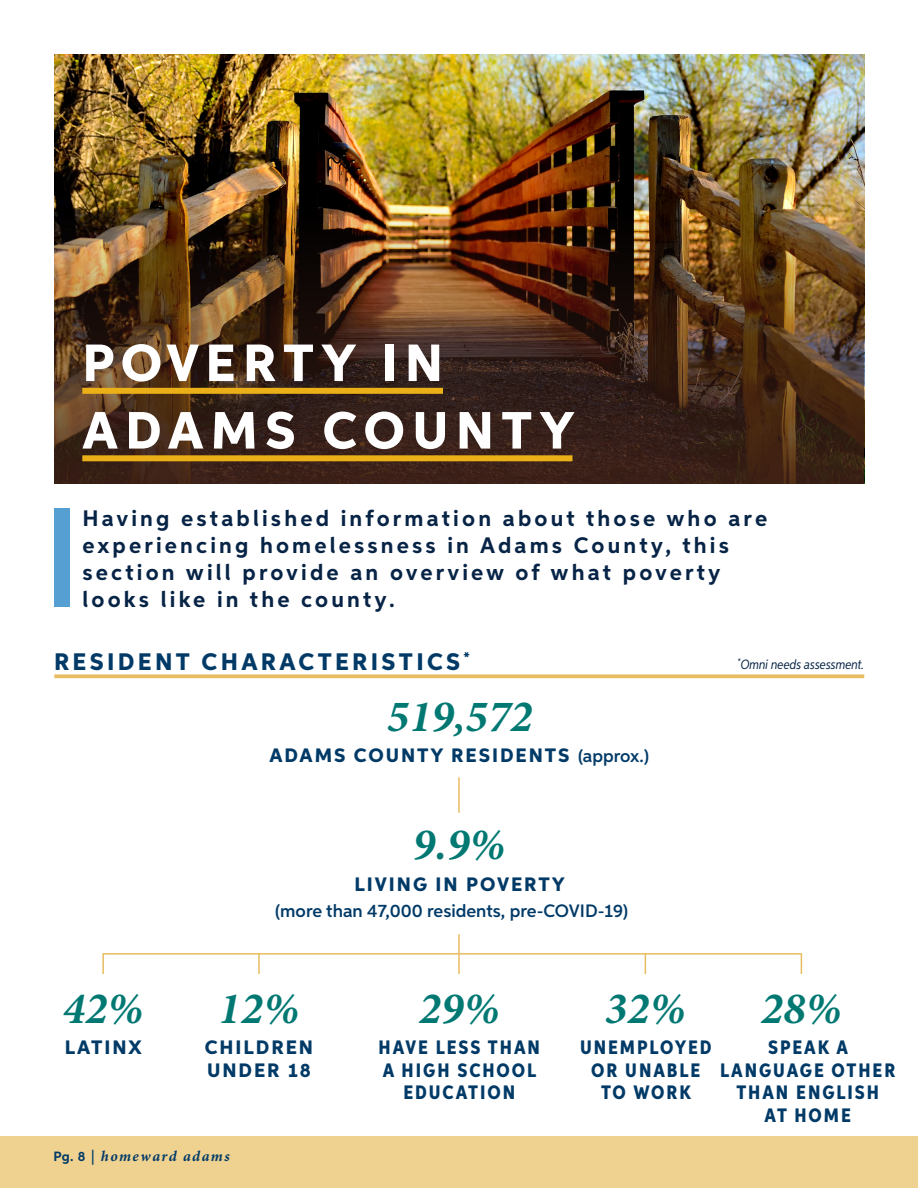
<style>
.page{position:relative;width:918px;height:1188px;background:#fff}
.page>*{position:absolute;margin:0;border:0;box-sizing:border-box;transform-origin:0 0}
.Lage_Headers{font:800 52.5px/67.5px "Aspira";letter-spacing:.14em;color:#fff}
.t1{font:italic 700 45px "Minion Pro";color:#027873}
.Tiny_Headers{font:800 24px "Aspira";letter-spacing:.14em;color:#013a67}
.t2{font:700 22.5px/27px "Aspira";letter-spacing:.14em;color:#072446}
.t3{font:800 19.5px/22.5px "Aspira X Nar";letter-spacing:.1em;color:#013a67;text-align:center}
.t4{font:800 19.5px/22.5px "Aspira";letter-spacing:.1em;color:#013a67}
.t5{font:600 18px "Aspira";color:#013a67}
.Footer_copy_-_name{font:italic 700 15px "Minion Pro";letter-spacing:.095em;color:#013a67}
.Tiny_Headers-2{font:800 13.95px "Aspira";color:#013a67}
.t6{font:italic 13.5px "Aspira X Nar";color:#072446}
.t7{font:italic 7.8px "Aspira X Nar";color:#072446}
.s1{font-weight:600;font-size:18px}
.s2{font-family:"Aspira";font-style:normal;font-size:13.5px}
</style>
<div class="page">
<img style="left:54px;top:54px;width:810px;height:149px">
<div style="left:54px;top:509px;width:15px;height:98px;background:#559fd3"></div>
<svg style="left:54px;top:674px;width:810px;height:4px;background:#eac471"></svg>
<hr style="left:458px;top:777px;width:2px;height:36px;background:#e8bd61">
<hr style="left:458px;top:934px;width:2px;height:40px;background:#e8bd61">
<hr style="left:103px;top:953px;width:698px;height:2px;background:#e8bd61">
<hr style="left:102px;top:953px;width:2px;height:21px;background:#e8bd61">
<svg style="left:801px;top:953px;width:1px;height:21px"></svg>
<hr style="left:258px;top:954px;width:2px;height:20px;background:#e8bd61">
<svg style="left:645px;top:955px;width:1px;height:19px"></svg>
<img style="left:54px;top:203px;width:810px;height:281px">
<div style="left:82px;top:388px;width:361px;height:6px;background:#ebb018"></div>
<div style="left:82px;top:455px;width:491px;height:6px;background:#ebb018"></div>
<div style="left:0;top:1136px;width:918px;height:52px;background:#efd190"></div>
<p class="Lage_Headers" style="left:82px;top:330px;width:494px">POVERTY IN<br>ADAMS COUNTY</p>
<p class="t2" style="left:82px;top:505px;width:686px">Having established information about those who are experiencing homelessness in Adams County, this section will provide an overview of what poverty looks like in the county.</p>
<p class="Tiny_Headers-2" style="left:464px;top:649px;width:8px">*</p>
<p class="Tiny_Headers" style="left:54px;top:647px;width:408px">RESIDENT CHARACTERISTICS</p>
<p class="t6" style="left:741px;top:656px;width:125px">Omni needs assessment.</p>
<p class="t7" style="left:737px;top:657px;width:5px">*</p>
<p class="t1" style="left:387px;top:689px;width:147px">519,572</p>
<p class="t4" style="left:269px;top:744px;width:381px">ADAMS COUNTY RESIDENTS <span class="s1">(approx.)</span></p>
<p class="t1" style="left:413px;top:818px;width:94px">9.9%</p>
<p class="t4" style="left:355px;top:873px;width:212px">LIVING IN POVERTY</p>
<p class="t5" style="left:275px;top:899px;width:354px">(more than 47,000 residents, pre-COVID-19)</p>
<p class="t1" style="left:63px;top:981px;width:82px">42%</p>
<p class="t4" style="left:65px;top:1036px;width:78px">LATINX</p>
<p class="t1" style="left:218px;top:981px;width:82px">12%</p>
<p class="t4" style="left:205px;top:1036px;width:110px">CHILDREN<br>UNDER 18</p>
<p class="Footer_copy_-_name" style="left:53px;top:1147px;width:178px"><span class="s2">Pg. 8</span> | homeward adams</p>
<p class="t1" style="left:419px;top:981px;width:82px">29%</p>
<p class="t3" style="left:379px;top:1036px;width:163px">HAVE LESS THAN<br>A HIGH SCHOOL<br>EDUCATION</p>
<p class="t1" style="left:605px;top:981px;width:82px">32%</p>
<p class="t3" style="left:580px;top:1036px;width:133px">UNEMPLOYED<br>OR UNABLE<br>TO WORK</p>
<p class="t1" style="left:761px;top:981px;width:82px">28%</p>
<p class="t3" style="left:720px;top:1036px;width:177px">SPEAK A<br>LANGUAGE OTHER<br>THAN ENGLISH<br>AT HOME</p>
</div>
